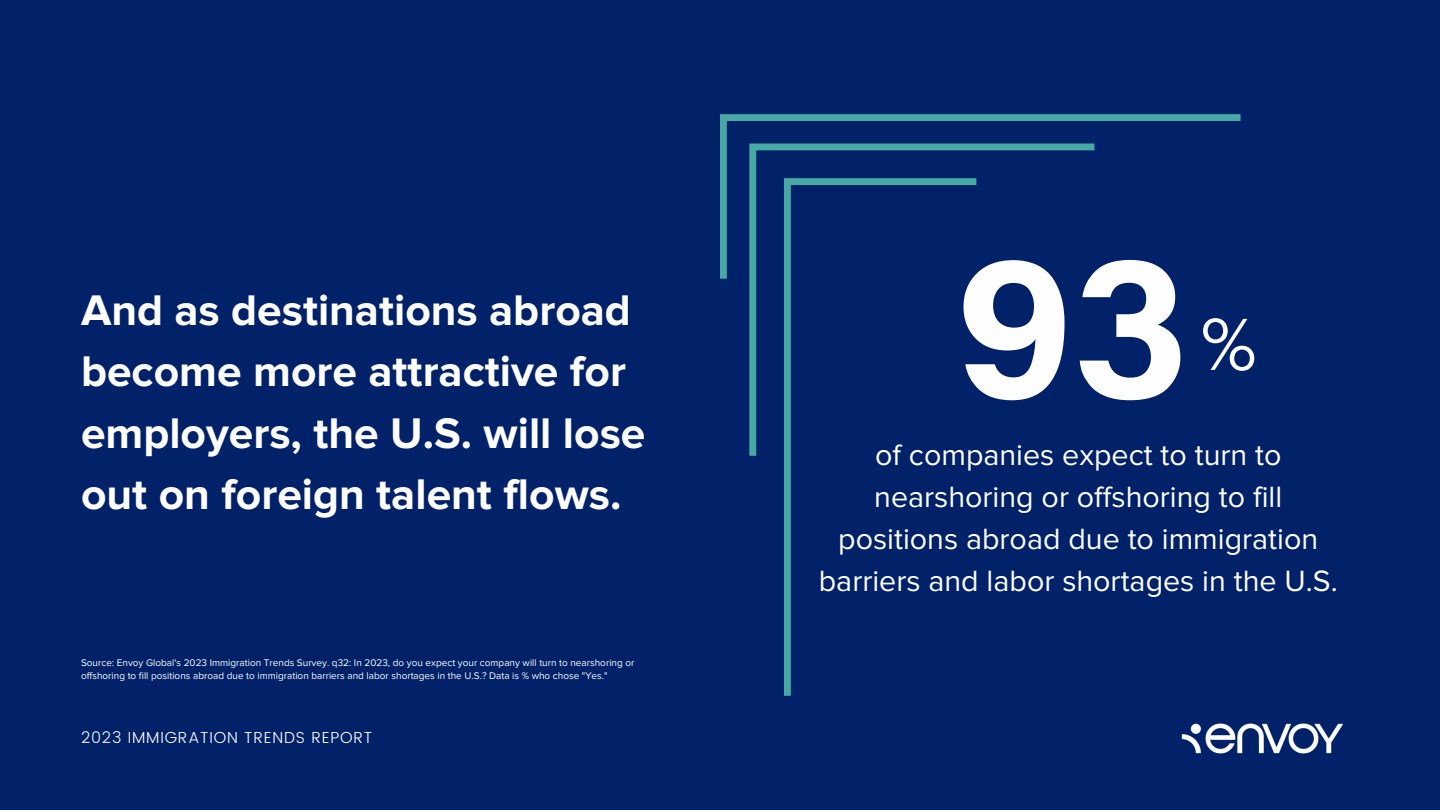
<style>
.page{position:relative;width:1440px;height:810px;background:#012169}
.page>*{position:absolute;margin:0;border:0;box-sizing:border-box;transform-origin:0 0}
.t1{font:700 205.8px "Acumin Pro";color:#fffefe}
.t2{font:76.6px "Proxima Nova";color:#fffefe}
.t3{font:700 44.4px/61.5px "Proxima Nova";color:#fffefe}
.t4{font:30.4px/42px "Proxima Nova";color:#fffefe;text-align:center}
.t5{font:300 16px "Poppins";letter-spacing:.05em;color:#fffefe}
.t6{font:10px/13.5px "Proxima Nova";color:#fff}
</style>
<div class="page">
<svg style="left:720px;top:114px;width:520px;height:582px"></svg>
<img style="left:1167px;top:674px;width:176px;height:80px">
<h3 class="t3" style="left:81px;top:281px;width:566px">And as destinations abroad become more attractive for employers, the U.S. will lose out on foreign talent flows.</h3>
<p class="t6" style="left:81px;top:656px;width:555px">Source: Envoy Global's 2023 Immigration Trends Survey. q32: In 2023, do you expect your company will turn to nearshoring or offshoring to fill positions abroad due to immigration barriers and labor shortages in the U.S.? Data is % who chose "Yes."</p>
<h3 class="t5" style="left:81px;top:728px;width:293px">2023 IMMIGRATION TRENDS REPORT</h3>
<h1 class="t1" style="left:956px;top:247px;width:234px">93</h1>
<h2 class="t2" style="left:1201px;top:309px;width:58px">%</h2>
<h3 class="t4" style="left:819px;top:435px;width:520px">of companies expect to turn to nearshoring or offshoring to fill positions abroad due to immigration barriers and labor shortages in the U.S.</h3>
</div>
